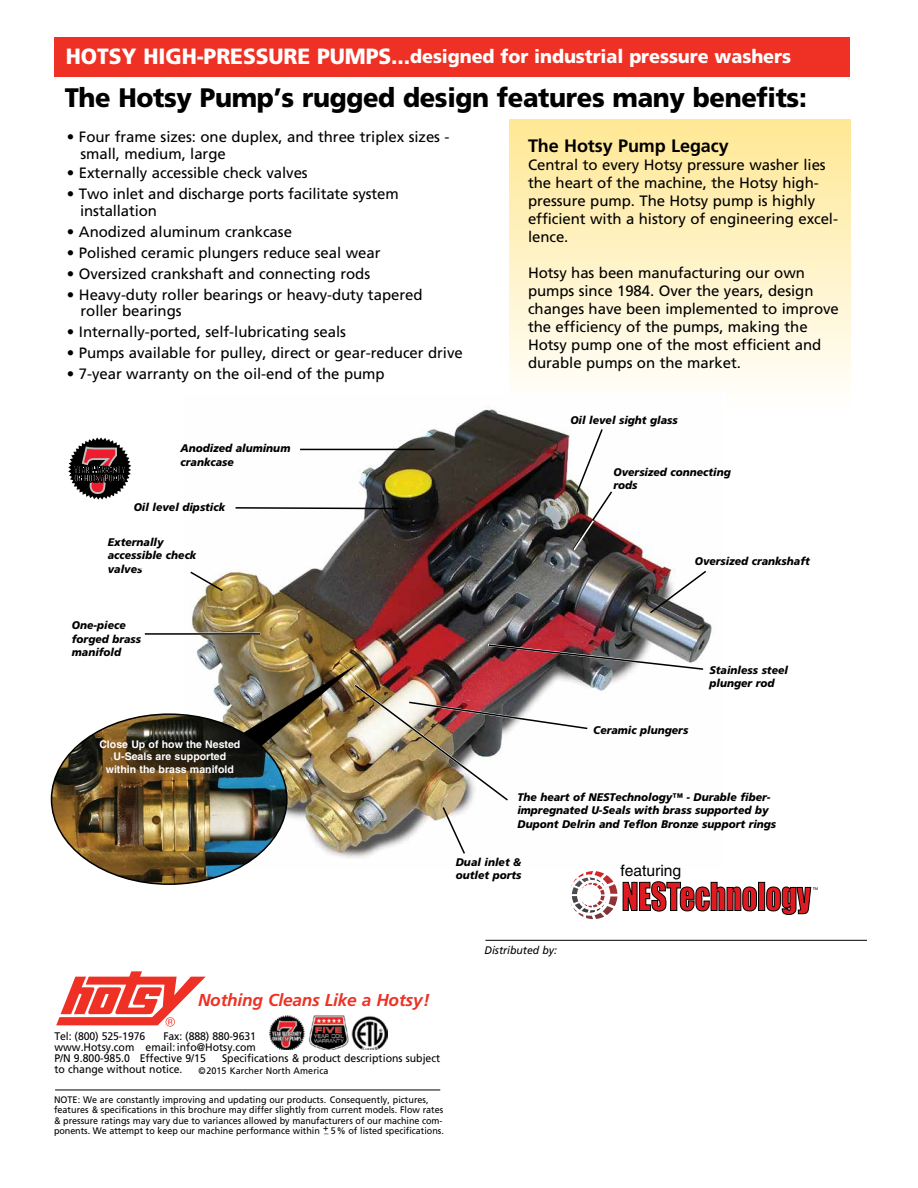
<style>
.page{position:relative;width:918px;height:1188px;background:#fff}
.page>*{position:absolute;margin:0;border:0;box-sizing:border-box;transform-origin:0 0}
.t1{font:900 26.85px "Frutiger";letter-spacing:-.015em;color:#000;scale:.95 1}
.t2{font:900 18.9px "Frutiger";letter-spacing:-.005em;color:#fff;scale:.95 1}
.t3{font:700 18px "Frutiger";letter-spacing:-.005em;color:#000}
.t4{font:italic 700 17.25px "Frutiger";letter-spacing:-.01em;color:#ee3124}
.t5{font:15.75px "Helvetica";color:#000}
.t6{font:15px/18px "Frutiger";letter-spacing:-.005em;color:#000}
.t7{font:italic 900 11.1px/13.2px "Frutiger";color:#000;scale:.95 1}
.t8{font:10.95px/11.2px "Frutiger";color:#000;text-align:justify;scale:.95 1}
.t9{font:italic 10.95px "Frutiger";color:#000;scale:.95 1}
.t10{font:700 10.5px/12.6px "Helvetica";color:#fff;text-align:center}
.t11{font:9.45px/10.5px "Frutiger";color:#000;scale:.95 1}
.t12{font:4.05px "Myriad Pro";color:#000}
.s1{font-size:22.05px}
.s2{font-size:10.95px}
</style>
<div class="page">
<div style="left:54px;top:38px;width:796px;height:39px;background:#ee3124"></div>
<hr style="left:485px;top:940px;width:382px;height:1px;background:#000">
<svg style="left:68px;top:437px;width:63px;height:63px"></svg>
<div style="left:509px;top:120px;width:341px;height:292px;background:linear-gradient(to bottom,#ffe894,#fffffe)"></div>
<hr style="left:55px;top:1090px;width:385px;height:1px;background:#000">
<svg style="left:56px;top:971px;width:150px;height:56px"></svg>
<img style="left:270px;top:1015px;width:118px;height:35px">
<div style="left:184px;top:393px;width:543px;height:506px;background:#fff"></div>
<img style="left:191px;top:406px;width:521px;height:452px">
<hr style="left:227px;top:466px;width:134px;height:2px;background:#fff">
<hr style="left:137px;top:566px;width:135px;height:3px;background:#fff">
<img style="left:52px;top:714px;width:235px;height:170px">
<svg style="left:234px;top:506px;width:165px;height:4px"></svg>
<hr style="left:300px;top:449px;width:135px;height:1px;background:#000">
<svg style="left:190px;top:570px;width:34px;height:23px"></svg>
<hr style="left:145px;top:633px;width:115px;height:2px;background:#000">
<img style="left:217px;top:642px;width:488px;height:213px">
<svg style="left:648px;top:569px;width:60px;height:46px"></svg>
<svg style="left:571px;top:428px;width:43px;height:124px"></svg>
<svg style="left:623px;top:881px;width:134px;height:31px"></svg>
<div style="left:758px;top:882px;width:7px;height:29px;background:#df1b22;border:1px solid #000"></div>
<svg style="left:766px;top:887px;width:45px;height:28px"></svg>
<svg style="left:571px;top:871px;width:46px;height:48px"></svg>
<p class="t2" style="left:66px;top:45px;width:765px"><span class="s1">HOTSY HIGH-PRESSURE PUMPS...</span>designed for industrial pressure washers</p>
<h1 class="t1" style="left:65px;top:81px;width:783px">The Hotsy Pump’s rugged design features many benefits:</h1>
<p class="t6" style="left:81px;top:129px;width:371px;line-height:16.5px;text-indent:-14px">• Four frame sizes: one duplex, and three triplex sizes - small, medium, large</p>
<p class="t6" style="left:67px;top:164px;width:242px">• Externally accessible check valves</p>
<p class="t6" style="left:80px;top:186px;width:320px;line-height:16.5px;text-indent:-13px">• Two inlet and discharge ports facilitate system installation</p>
<p class="t6" style="left:67px;top:222px;width:227px">• Anodized aluminum crankcase</p>
<p class="t6" style="left:67px;top:243px;width:315px">• Polished ceramic plungers reduce seal wear</p>
<p class="t6" style="left:67px;top:264px;width:305px">• Oversized crankshaft and connecting rods</p>
<p class="t6" style="left:81px;top:286px;width:344px;line-height:16.5px;text-indent:-14px">• Heavy-duty roller bearings or heavy-duty tapered roller bearings</p>
<p class="t6" style="left:67px;top:323px;width:281px">• Internally-ported, self-lubricating seals</p>
<p class="t6" style="left:67px;top:344px;width:397px">• Pumps available for pulley, direct or gear-reducer drive</p>
<p class="t6" style="left:67px;top:365px;width:319px">• 7-year warranty on the oil-end of the pump</p>
<p class="t7" style="left:181px;top:442px;width:117px">Anodized aluminum crankcase</p>
<p class="t7" style="left:134px;top:501px;width:98px">Oil level dipstick</p>
<p class="t7" style="left:108px;top:535px;width:95px">Externally accessible check valves</p>
<p class="t7" style="left:72px;top:619px;width:74px">One-piece forged brass manifold</p>
<p class="t10" style="left:99px;top:737px;width:143px">Close Up of how the Nested<br>U-Seals are supported within the brass manifold</p>
<p class="t3" style="left:528px;top:135px;width:202px">The Hotsy Pump Legacy</p>
<p class="t6" style="left:528px;top:156px;width:312px">Central to every Hotsy pressure washer lies the heart of the machine, the Hotsy high&shy;pressure pump. The Hotsy pump is highly efficient with a history of engineering excel&shy;lence.</p>
<p class="t6" style="left:528px;top:264px;width:312px">Hotsy has been manufacturing our own pumps since 1984. Over the years, design changes have been implemented to improve the efficiency of the pumps, making the Hotsy pump one of the most efficient and durable pumps on the market.</p>
<p class="t7" style="left:570px;top:413px;width:115px">Oil level sight glass</p>
<p class="t7" style="left:614px;top:465px;width:125px">Oversized connecting rods</p>
<p class="t7" style="left:695px;top:554px;width:122px">Oversized crankshaft</p>
<p class="t7" style="left:593px;top:724px;width:101px">Ceramic plungers</p>
<p class="t7" style="left:710px;top:663px;width:84px">Stainless steel plunger rod</p>
<p class="t7" style="left:517px;top:791px;width:274px">The heart of NESTechnology™ - Durable fiber&shy;impregnated U-Seals with brass supported by<br>Dupont Delrin and Teflon Bronze support rings</p>
<p class="t7" style="left:456px;top:856px;width:71px">Dual inlet &amp; outlet ports</p>
<p class="t5" style="left:620px;top:861px;width:62px">featuring</p>
<p class="t4" style="left:198px;top:990px;width:233px">Nothing Cleans Like a Hotsy!</p>
<p class="t8" style="left:54px;top:1030px;width:97px">Tel: (800) 525-1976</p>
<p class="t8" style="left:54px;top:1030px;width:214px;text-indent:109px">Fax: (888) 880-9631 www.Hotsy.com email: info@Hotsy.com P/N 9.800-985.0 Effective 9/15</p>
<p class="t8" style="left:222px;top:1053px;width:231px">Specifications &amp; product descriptions subject</p>
<p class="t11" style="left:54px;top:1065px;width:290px"><span class="s2">to change without notice.</span> ©2015 Karcher North America</p>
<p class="t11" style="left:54px;top:1094px;width:412px">NOTE: We are constantly improving and updating our products. Consequently, pictures, features &amp; specifications in this brochure may differ slightly from current models. Flow rates &amp; pressure ratings may vary due to variances allowed by manufacturers of our machine com&shy;ponents. We attempt to keep our machine performance within +_ 5% of listed specifications.</p>
<p class="t9" style="left:484px;top:944px;width:78px">Distributed by:</p>
<p class="t12" style="left:813px;top:886px;width:7px">TM</p>
</div>
